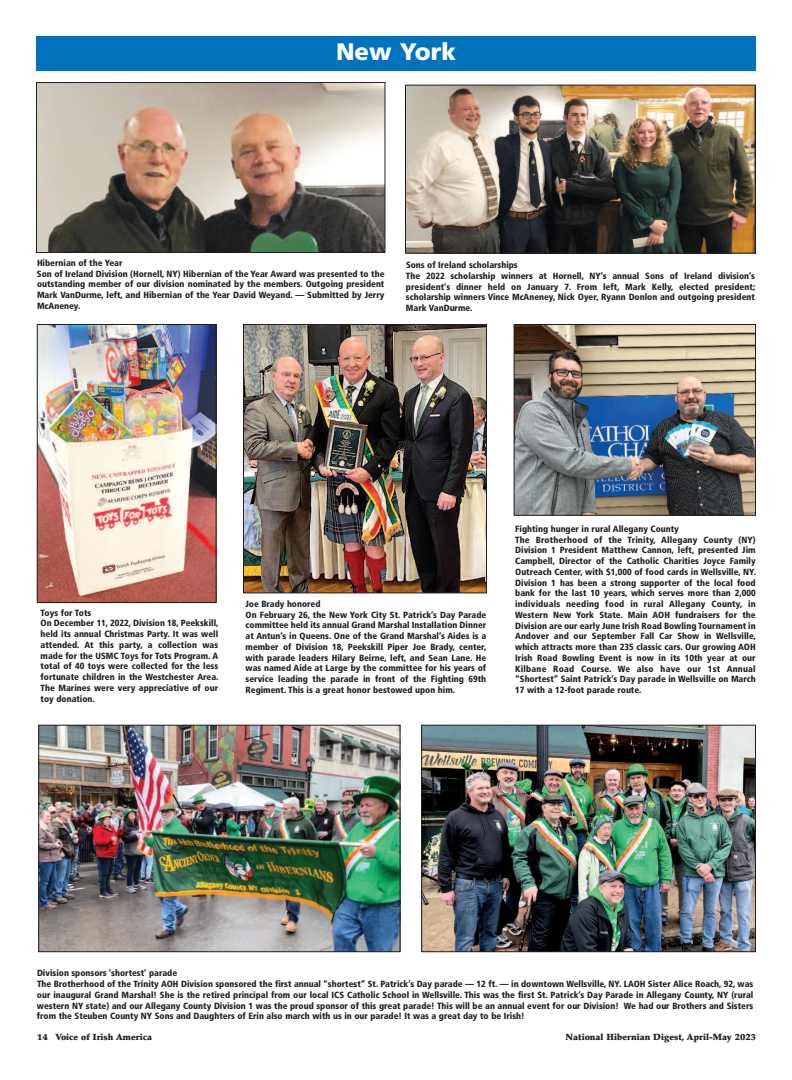
<style>
.page{position:relative;width:792px;height:1080px;background:#fff}
.page>*{position:absolute;margin:0;border:0;box-sizing:border-box;transform-origin:0 0}
.t1{font:900 23.9px "Frutiger";color:#fff}
.t2{font:900 condensed 9px/10.7px "Frutiger";color:#231f20}
.t3{font:900 9px "Palatino";color:#231f20}
</style>
<div class="page">
<div style="left:36px;top:36px;width:720px;height:34px;background:#0073bc"></div>
<img style="left:38px;top:84px;width:345px;height:167px">
<div style="left:36px;top:82px;width:349px;height:171px;border:1px solid #231f20"></div>
<img style="left:407px;top:87px;width:347px;height:165px">
<div style="left:405px;top:85px;width:351px;height:169px;border:1px solid #231f20"></div>
<img style="left:39px;top:326px;width:176px;height:275px">
<div style="left:37px;top:324px;width:180px;height:279px;border:1px solid #231f20"></div>
<img style="left:245px;top:326px;width:240px;height:265px">
<div style="left:243px;top:324px;width:244px;height:269px;border:1px solid #231f20"></div>
<img style="left:516px;top:326px;width:238px;height:188px">
<div style="left:514px;top:324px;width:242px;height:192px;border:1px solid #231f20"></div>
<img style="left:40px;top:727px;width:359px;height:223px">
<div style="left:38px;top:725px;width:363px;height:227px;border:1px solid #231f20"></div>
<img style="left:423px;top:727px;width:331px;height:223px">
<div style="left:421px;top:725px;width:335px;height:227px;border:1px solid #231f20"></div>
<h1 class="t1" style="left:336px;top:42px;width:121px">New York</h1>
<p class="t2" style="left:37px;top:258px;width:349px">Hibernian of the Year<br>Son of Ireland Division (Hornell, NY) Hibernian of the Year Award was presented to the outstanding member of our division nominated by the members. Outgoing president Mark VanDurme, left, and Hibernian of the Year David Weyand. — Submitted by Jerry McAneney.</p>
<p class="t2" style="left:406px;top:260px;width:351px">Sons of Ireland scholarships<br>The 2022 scholarship winners at Hornell, NY’s annual Sons of Ireland division’s president’s dinner held on January 7. From left, Mark Kelly, elected president; scholarship winners Vince McAneney, Nick Oyer, Ryann Donlon and outgoing president Mark VanDurme.</p>
<p class="t2" style="left:41px;top:608px;width:179px">Toys for Tots<br>On December 11, 2022, Division 18, Peekskill, held its annual Christmas Party. It was well attended. At this party, a collection was made for the USMC Toys for Tots Program. A total of 40 toys were collected for the less fortunate children in the Westchester Area.<br>The Marines were very appreciative of our toy donation.</p>
<p class="t2" style="left:246px;top:599px;width:243px">Joe Brady honored<br>On February 26, the New York City St. Patrick’s Day Parade committee held its annual Grand Marshal Installation Dinner at Antun’s in Queens. One of the Grand Marshal’s Aides is a member of Division 18, Peekskill Piper Joe Brady, center, with parade leaders Hilary Beirne, left, and Sean Lane. He was named Aide at Large by the committee for his years of service leading the parade in front of the Fighting 69th Regiment. This is a great honor bestowed upon him.</p>
<p class="t2" style="left:515px;top:524px;width:242px">Fighting hunger in rural Allegany County<br>The Brotherhood of the Trinity, Allegany County (NY)<br>Division 1 President Matthew Cannon, left, presented Jim Campbell, Director of the Catholic Charities Joyce Family Outreach Center, with $1,000 of food cards in Wellsville, NY.<br>Division 1 has been a strong supporter of the local food bank for the last 10 years, which serves more than 2,000 individuals needing food in rural Allegany County, in Western New York State. Main AOH fundraisers for the Division are our early June Irish Road Bowling Tournament in Andover and our September Fall Car Show in Wellsville, which attracts more than 235 classic cars. Our growing AOH Irish Road Bowling Event is now in its 10th year at our Kilbane Road Course. We also have our 1st Annual “Shortest” Saint Patrick’s Day parade in Wellsville on March 17 with a 12-foot parade route.</p>
<p class="t2" style="left:37px;top:969px;width:718px">Division sponsors ‘shortest’ parade<br>The Brotherhood of the Trinity AOH Division sponsored the first annual “shortest” St. Patrick’s Day parade — 12 ft. — in downtown Wellsville, NY. LAOH Sister Alice Roach, 92, was our inaugural Grand Marshal! She is the retired principal from our local ICS Catholic School in Wellsville. This was the first St. Patrick’s Day Parade in Allegany County, NY (rural western NY state) and our Allegany County Division 1 was the proud sponsor of this great parade! This will be an annual event for our Division! We had our Brothers and Sisters from the Steuben County NY Sons and Daughters of Erin also march with us in our parade! It was a great day to be Irish!</p>
<p class="t3" style="left:37px;top:1034px;width:116px">14 Voice of Irish America</p>
<p class="t3" style="left:566px;top:1034px;width:192px">National Hibernian Digest, April-May 2023</p>
</div>
